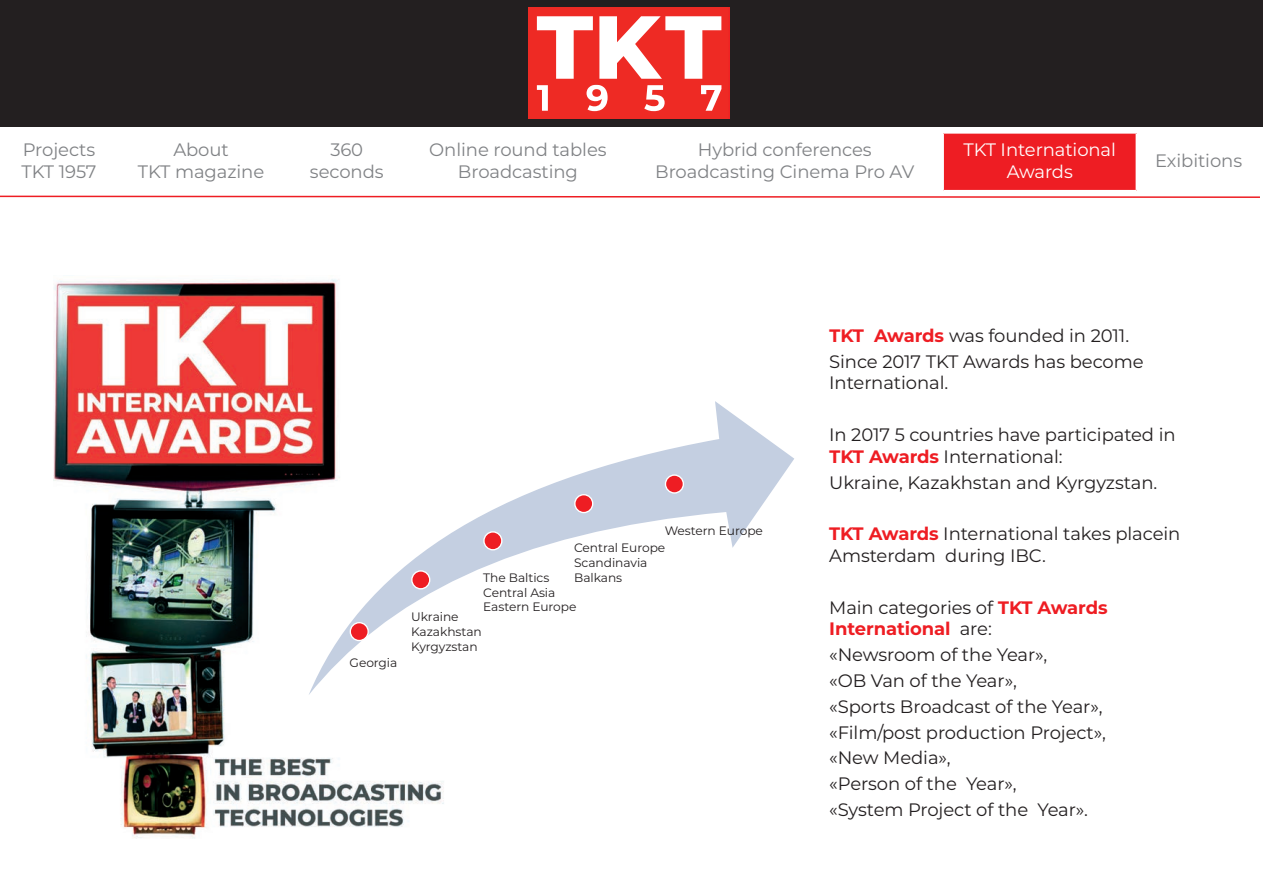
<style>
.page{position:relative;width:1263px;height:893px;background:#fff}
.page>*{position:absolute;margin:0;border:0;box-sizing:border-box;transform-origin:0 0}
.t1{font:18px/21.6px "Montserrat";letter-spacing:-.005em;color:#231f20}
.t2{font:18px/21.6px "Montserrat";letter-spacing:-.005em;color:#808285;text-align:center}
.t3{font:700 18px/21.6px "Montserrat";letter-spacing:-.005em;color:#ee1d23}
.t4{font:18px/21.6px "Montserrat";letter-spacing:-.005em;color:#fff;text-align:center}
.t5{font:12.15px "Montserrat";letter-spacing:-.005em;color:#231f20}
.s1{font-weight:700;color:#ee1d23}
.s2{font-weight:400;color:#231f20}
</style>
<div class="page">
<img style="left:53px;top:279px;width:391px;height:559px">
<svg style="left:309px;top:401px;width:485px;height:294px"></svg>
<div style="left:484px;top:532px;width:18px;height:18px;background:#ee1d23;border-radius:50%"></div>
<div style="left:483px;top:531px;width:19px;height:19px;border:1px solid #fff;border-radius:50%"></div>
<div style="left:575px;top:495px;width:18px;height:18px;background:#ee1d23;border-radius:50%"></div>
<div style="left:574px;top:494px;width:19px;height:19px;border:1px solid #fff;border-radius:50%"></div>
<div style="left:665px;top:475px;width:18px;height:18px;background:#ee1d23;border-radius:50%"></div>
<div style="left:665px;top:474px;width:19px;height:20px;border:1px solid #fff;border-radius:50%"></div>
<div style="left:412px;top:571px;width:18px;height:18px;background:#ee1d23;border-radius:50%"></div>
<div style="left:411px;top:570px;width:19px;height:19px;border:1px solid #fff;border-radius:50%"></div>
<div style="left:350px;top:623px;width:18px;height:17px;background:#ee1d23;border-radius:50%"></div>
<div style="left:350px;top:622px;width:19px;height:19px;border:1px solid #fff;border-radius:50%"></div>
<div style="left:0;top:0;width:1263px;height:127px;background:#231f20"></div>
<div style="left:528px;top:8px;width:202px;height:111px;background:#ee2a24"></div>
<img style="left:537px;top:16px;width:125px;height:63px">
<img style="left:665px;top:16px;width:56px;height:63px">
<img style="left:537px;top:85px;width:184px;height:26px">
<div style="left:943px;top:133px;width:193px;height:58px;background:#ee1d23"></div>
<hr style="left:943px;top:132px;width:193px;height:2px;background:#fff">
<hr style="left:942px;top:134px;width:2px;height:56px;background:#fff">
<hr style="left:1135px;top:134px;width:2px;height:56px;background:#fff">
<hr style="left:943px;top:190px;width:193px;height:1px;background:#fff">
<svg style="left:0;top:195px;width:1260px;height:3px"></svg>
<p class="t2" style="left:23px;top:138px;width:74px">Projects</p>
<p class="t2" style="left:22px;top:160px;width:76px">TKT 1957</p>
<p class="t2" style="left:173px;top:138px;width:57px">About</p>
<p class="t2" style="left:138px;top:160px;width:128px">TKT magazine</p>
<p class="t2" style="left:330px;top:138px;width:34px">360</p>
<p class="t2" style="left:310px;top:160px;width:75px">seconds</p>
<p class="t2" style="left:429px;top:138px;width:179px">Online round tables</p>
<p class="t2" style="left:458px;top:160px;width:121px">Broadcasting</p>
<p class="t2" style="left:655px;top:138px;width:261px">Hybrid conferences<br>Broadcasting Cinema Pro AV</p>
<p class="t4" style="left:963px;top:138px;width:154px">TKT International<br>Awards</p>
<p class="t2" style="left:1155px;top:149px;width:88px">Exibitions</p>
<p class="t5" style="left:350px;top:655px;width:49px">Georgia</p>
<p class="t5" style="left:665px;top:522px;width:100px">Western Europe</p>
<p class="t5" style="left:574px;top:540px;width:93px">Central Europe</p>
<p class="t5" style="left:574px;top:554px;width:75px">Scandinavia</p>
<p class="t5" style="left:574px;top:569px;width:49px">Balkans</p>
<p class="t5" style="left:483px;top:569px;width:68px">The Baltics</p>
<p class="t5" style="left:483px;top:584px;width:74px">Central Asia</p>
<p class="t5" style="left:483px;top:599px;width:95px">Eastern Europe</p>
<p class="t5" style="left:411px;top:609px;width:49px">Ukraine</p>
<p class="t5" style="left:411px;top:623px;width:72px">Kazakhstan</p>
<p class="t5" style="left:411px;top:638px;width:68px">Kyrgyzstan</p>
<p class="t1" style="left:829px;top:324px;width:301px"><span class="s1">ТKT Awards</span> was founded in 2011.</p>
<p class="t1" style="left:829px;top:350px;width:316px">Since 2017 ТKT Awards has become<br>International.</p>
<p class="t1" style="left:829px;top:423px;width:348px">In 2017 5 countries have participated in<br><span class="s1">ТKT Awards</span> International:</p>
<p class="t1" style="left:829px;top:471px;width:330px">Ukraine, Kazakhstan and Kyrgyzstan.</p>
<p class="t1" style="left:829px;top:522px;width:353px"><span class="s1">TKT Awards</span> International takes placein<br>Amsterdam during IBC.</p>
<p class="t3" style="left:829px;top:595px;width:280px"><span class="s2">Main categories of</span> ТKT Awards<br>International <span class="s2">are:</span></p>
<p class="t1" style="left:829px;top:643px;width:220px">«Newsroom of the Year»,</p>
<p class="t1" style="left:829px;top:669px;width:189px">«OB Van of the Year»,</p>
<p class="t1" style="left:829px;top:695px;width:275px">«Sports Broadcast of the Year»,</p>
<p class="t1" style="left:829px;top:721px;width:278px">«Film/post production Project»,</p>
<p class="t1" style="left:829px;top:747px;width:123px">«New Media»,</p>
<p class="t1" style="left:829px;top:772px;width:189px">«Person of the Year»,</p>
<p class="t1" style="left:829px;top:798px;width:260px">«System Project of the Year».</p>
</div>
